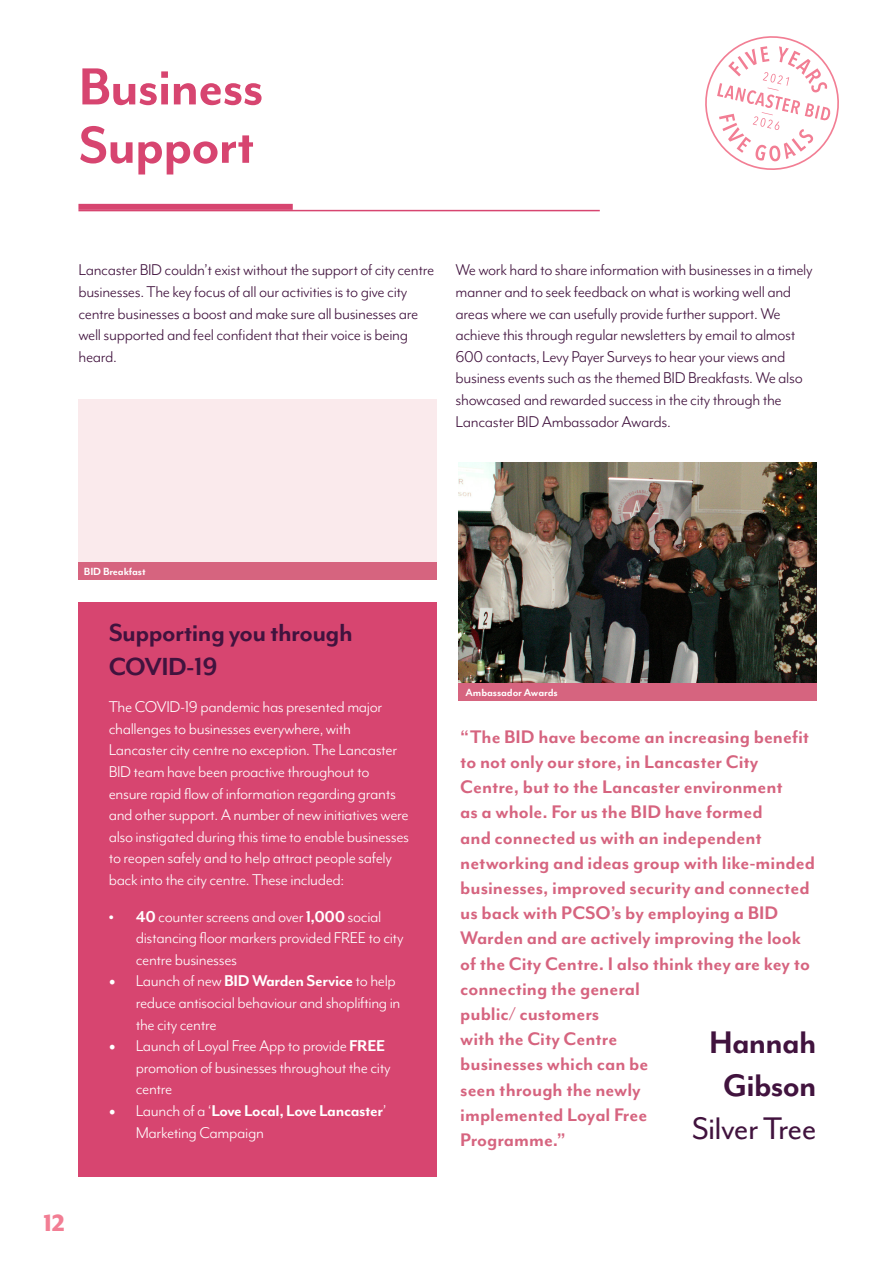
<style>
.page{position:relative;width:893px;height:1263px;background:#fff}
.page>*{position:absolute;margin:0;border:0;box-sizing:border-box;transform-origin:0 0}
.t1{font:700 60px "Mr Eaves Mod OT";letter-spacing:-.02em;color:#d74570}
.t2{font:700 36px/42.9px "Mr Eaves Mod OT";letter-spacing:-.02em;color:#41133e;text-align:center}
.t3{font:36px "Mr Eaves Mod OT";letter-spacing:-.02em;color:#41133e}
.t4{font:700 28.5px/33.9px "Mr Eaves Mod OT";letter-spacing:-.02em;color:#41133e}
.t5{font:800 27px "Mr Eaves Mod OT";color:#f27e94}
.t6{font:700 21px/25.2px "Mr Eaves Mod OT";color:#d6647f}
.t7{font:18px/21.6px "Mr Eaves Mod OT";letter-spacing:-.02em;color:#fff}
.t8{font:18px/21.6px "Mr Eaves Mod OT";letter-spacing:-.02em;color:#41133e}
.t9{font:700 12px "Mr Eaves Mod OT";letter-spacing:-.01em;color:#fff}
.s1{font-family:"Myriad Pro"}
.s2{font-weight:700}
.s3{font-family:"Minion Pro"}
</style>
<div class="page">
<hr style="left:78px;top:210px;width:522px;height:1px;background:#d74570">
<div style="left:78px;top:204px;width:215px;height:6px;background:#d74570"></div>
<div style="left:78px;top:399px;width:359px;height:172px;background:#faeaec"></div>
<div style="left:78px;top:562px;width:359px;height:17px;background:#d6647f"></div>
<img style="left:458px;top:462px;width:359px;height:221px">
<div style="left:458px;top:683px;width:359px;height:17px;background:#d6647f"></div>
<div style="left:78px;top:603px;width:359px;height:574px;background:#d74570"></div>
<svg style="left:705px;top:36px;width:134px;height:134px"></svg>
<p class="t1" style="left:78px;top:54px;width:187px">Business</p>
<p class="t1" style="left:78px;top:112px;width:178px">Support</p>
<p class="t8" style="left:78px;top:259px;width:357px">Lancaster BID couldn’t exist without the support of city centre businesses. The key focus of all our activities is to give city centre businesses a boost and make sure all businesses are well supported and feel confident that their voice is being heard.</p>
<p class="t8" style="left:456px;top:259px;width:359px">We work hard to share information with businesses in a timely manner and to seek feedback on what is working well and areas where we can usefully provide further support. We achieve this through regular newsletters by email to almost 600 contacts, Levy Payer Surveys to hear your views and business events such as the themed BID Breakfasts. We also showcased and rewarded success in the city through the Lancaster BID Ambassador Awards.</p>
<p class="t9" style="left:84px;top:565px;width:63px">BID Breakfast</p>
<p class="t4" style="left:109px;top:616px;width:246px">Supporting you through<br>COVID-19</p>
<p class="t7" style="left:109px;top:696px;width:302px">The COVID-19 pandemic has presented major challenges to businesses everywhere, with Lancaster city centre no exception. The Lancaster BID team have been proactive throughout to ensure rapid flow of information regarding grants and other support. A number of new initiatives were also instigated during this time to enable businesses to reopen safely and to help attract people safely back into the city centre. These included:</p>
<p class="t7" style="left:136px;top:906px;width:269px;text-indent:-27px"><span class="s1">•</span> <span class="s2">40</span> counter screens and over <span class="s2">1,000</span> social distancing floor markers provided FREE to city centre businesses</p>
<p class="t7" style="left:136px;top:970px;width:266px;text-indent:-27px"><span class="s3">•</span> Launch of new <span class="s2">BID Warden Service</span> to help reduce antisocial behaviour and shoplifting in the city centre</p>
<p class="t7" style="left:136px;top:1035px;width:256px;text-indent:-27px"><span class="s3">•</span> Launch of Loyal Free App to provide <span class="s2">FREE </span>promotion of businesses throughout the city centre</p>
<p class="t7" style="left:136px;top:1100px;width:252px;text-indent:-27px"><span class="s3">•</span> Launch of a ‘<span class="s2">Love Local, Love Lancaster</span>’<br>Marketing Campaign</p>
<h3 class="t5" style="left:43px;top:1209px;width:23px">12</h3>
<p class="t9" style="left:466px;top:685px;width:94px">Ambassador Awards</p>
<p class="t6" style="left:460px;top:724px;width:356px">“The BID have become an increasing benefit to not only our store, in Lancaster City<br>Centre, but to the Lancaster environment<br>as a whole. For us the BID have formed<br>and connected us with an independent networking and ideas group with like-minded businesses, improved security and connected us back with PCSO’s by employing a BID<br>Warden and are actively improving the look of the City Centre. I also think they are key to connecting the general<br>public/ customers<br>with the City Centre<br>businesses which can be<br>seen through the newly<br>implemented Loyal Free<br>Programme.”</p>
<p class="t2" style="left:709px;top:1022px;width:109px">Hannah<br>Gibson</p>
<p class="t3" style="left:692px;top:1109px;width:126px">Silver Tree</p>
</div>
